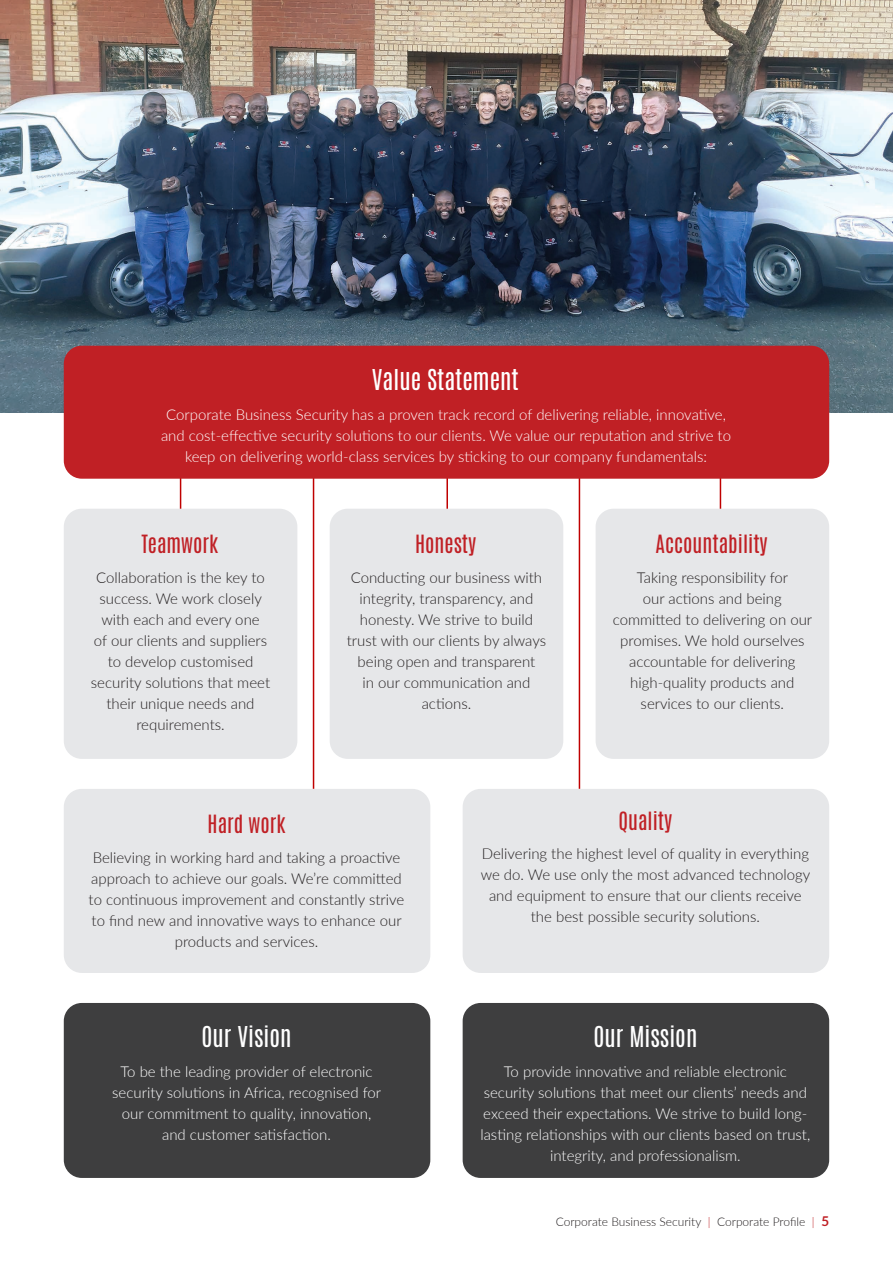
<style>
.page{position:relative;width:893px;height:1263px;background:#fff}
.page>*{position:absolute;margin:0;border:0;box-sizing:border-box;transform-origin:0 0}
.t1{font:24px "Antonio";color:#fff}
.t2{font:21px "Antonio";color:#c02025}
.body{font:300 15px/21px "Lato";color:#231f20;text-align:center}
.body-2{font:300 15px/21px "Lato";color:#fff;text-align:center}
.t3{font:300 12px "Lato";color:#231f20}
.s1{color:#c02025}
.s2{font-weight:700;font-size:13.5px;color:#c02025}
</style>
<div class="page">
<hr style="left:180px;top:462px;width:1px;height:97px;background:#bf0000">
<hr style="left:313px;top:462px;width:1px;height:327px;background:#bf0000">
<hr style="left:579px;top:462px;width:1px;height:327px;background:#bf0000">
<hr style="left:446px;top:462px;width:2px;height:97px;background:#bf0000">
<hr style="left:720px;top:462px;width:1px;height:97px;background:#bf0000">
<img style="left:0;top:0;width:893px;height:412px">
<div style="left:64px;top:509px;width:233px;height:250px;background:#e6e7e9;border-radius:18px"></div>
<div style="left:64px;top:789px;width:366px;height:184px;background:#e6e7e9;border-radius:18px"></div>
<div style="left:330px;top:509px;width:233px;height:250px;background:#e6e7e9;border-radius:18px"></div>
<div style="left:64px;top:346px;width:765px;height:133px;background:#c02025;border-radius:18px"></div>
<div style="left:64px;top:1003px;width:366px;height:175px;background:#3e3e3f;border-radius:18px"></div>
<div style="left:463px;top:1003px;width:366px;height:175px;background:#3e3e3f;border-radius:18px"></div>
<div style="left:463px;top:789px;width:366px;height:184px;background:#e6e7e9;border-radius:18px"></div>
<div style="left:596px;top:509px;width:233px;height:250px;background:#e6e7e9;border-radius:18px"></div>
<p class="t1" style="left:372px;top:362px;width:148px">Value Statement</p>
<p class="body-2" style="left:161px;top:403px;width:572px">Corporate Business Security has a proven track record of delivering reliable, innovative, and cost-effective security solutions to our clients. We value our reputation and strive to keep on delivering world-class services by sticking to our company fundamentals:</p>
<p class="t2" style="left:141px;top:529px;width:78px">Teamwork</p>
<p class="body" style="left:91px;top:566px;width:181px">Collaboration is the key to success. We work closely with each and every one<br>of our clients and suppliers to develop customised security solutions that meet their unique needs and requirements.</p>
<p class="t2" style="left:415px;top:529px;width:63px">Honesty</p>
<p class="body" style="left:347px;top:566px;width:201px">Conducting our business with integrity, transparency, and honesty. We strive to build trust with our clients by always being open and transparent<br>in our communication and actions.</p>
<p class="t2" style="left:655px;top:529px;width:114px">Accountability</p>
<p class="body" style="left:613px;top:566px;width:201px">Taking responsibility for<br>our actions and being committed to delivering on our promises. We hold ourselves accountable for delivering high-quality products and services to our clients.</p>
<p class="t2" style="left:208px;top:809px;width:79px">Hard work</p>
<p class="body" style="left:89px;top:846px;width:317px">Believing in working hard and taking a proactive approach to achieve our goals. We’re committed to continuous improvement and constantly strive to find new and innovative ways to enhance our products and services.</p>
<p class="t1" style="left:202px;top:1019px;width:92px">Our Vision</p>
<p class="body-2" style="left:120px;top:1060px;width:254px">To be the leading provider of electronic</p>
<p class="body-2" style="left:112px;top:1081px;width:270px">security solutions in Africa, recognised for</p>
<p class="body-2" style="left:122px;top:1102px;width:251px">our commitment to quality, innovation,</p>
<p class="body-2" style="left:162px;top:1123px;width:170px">and customer satisfaction.</p>
<p class="t2" style="left:618px;top:805px;width:55px">Quality</p>
<p class="body" style="left:481px;top:843px;width:331px">Delivering the highest level of quality in everything we do. We use only the most advanced technology and equipment to ensure that our clients receive the best possible security solutions.</p>
<p class="t1" style="left:593px;top:1019px;width:105px">Our Mission</p>
<p class="body-2" style="left:480px;top:1060px;width:331px">To provide innovative and reliable electronic security solutions that meet our clients’ needs and exceed their expectations. We strive to build long&shy;lasting relationships with our clients based on trust, integrity, and professionalism.</p>
<p class="t3" style="left:556px;top:1213px;width:275px">Corporate Business Security <span class="s1">|</span> Corporate Profile <span class="s1">|</span> <span class="s2">5</span></p>
</div>
